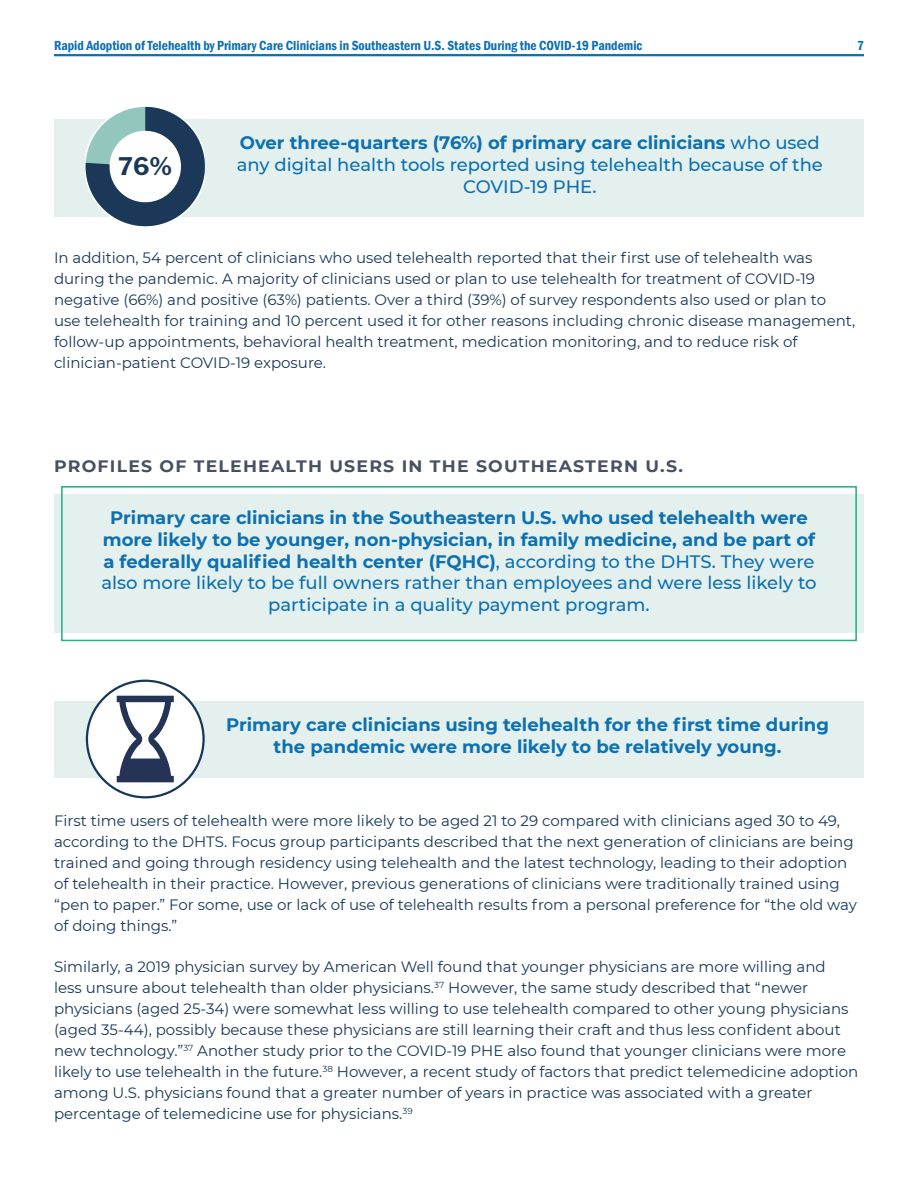
<style>
.page{position:relative;width:918px;height:1188px;background:#fff}
.page>*{position:absolute;margin:0;border:0;box-sizing:border-box;transform-origin:0 0}
.t1{font:700 24.15px "Libre Franklin";color:#1c3859}
.Key_Fact{font:700 18px/21.6px "Montserrat";color:#0d70b0;text-align:center}
.Key_Fact-2{font:500 18px/21.6px "Montserrat";color:#0d70b0;text-align:center}
.Subtitle_4{font:700 16.5px "Montserrat";letter-spacing:.07em;color:#485063;scale:1.05 1}
.Body{font:15px/21px "Montserrat";color:#173758}
.t2{font:600 condensed 13.5px "Franklin Gothic";color:#0d70b0}
.s1{font-weight:700}
.s2{font-weight:500}
</style>
<div class="page">
<hr style="left:54px;top:54px;width:810px;height:2px;background:#0d70b0">
<div style="left:54px;top:119px;width:810px;height:98px;background:#e3f0ed"></div>
<svg style="left:86px;top:107px;width:119px;height:119px"></svg>
<div style="left:54px;top:494px;width:810px;height:139px;background:#e3f0ed"></div>
<div style="left:61px;top:486px;width:796px;height:155px;border:2px solid #1faf83"></div>
<div style="left:54px;top:701px;width:810px;height:76px;background:#e3f0ed"></div>
<div style="left:87px;top:681px;width:117px;height:116px;background:#fff;border-radius:50%"></div>
<svg style="left:117px;top:696px;width:57px;height:86px"></svg>
<div style="left:86px;top:680px;width:119px;height:118px;border:2px solid #173758;border-radius:50%"></div>
<p class="t2" style="left:54px;top:37px;width:590px">Rapid Adoption of Telehealth by Primary Care Clinicians in Southeastern U.S. States During the COVID-19 Pandemic</p>
<p class="t2" style="left:857px;top:37px;width:8px">7</p>
<p class="t1" style="left:118px;top:152px;width:56px">76%</p>
<p class="Key_Fact-2" style="left:237px;top:131px;width:588px"><span class="s1">Over three-quarters (76%) of primary care clinicians</span> who used any digital health tools reported using telehealth because of the<br>COVID-19 PHE.</p>
<p class="Body" style="left:54px;top:246px;width:803px">In addition, 54 percent of clinicians who used telehealth reported that their first use of telehealth was during the pandemic. A majority of clinicians used or plan to use telehealth for treatment of COVID-19 negative (66%) and positive (63%) patients. Over a third (39%) of survey respondents also used or plan to use telehealth for training and 10 percent used it for other reasons including chronic disease management, follow-up appointments, behavioral health treatment, medication monitoring, and to reduce risk of clinician-patient COVID-19 exposure.</p>
<p class="Subtitle_4" style="left:54px;top:454px;width:601px">PROFILES OF TELEHEALTH USERS IN THE SOUTHEASTERN U.S.</p>
<p class="Key_Fact" style="left:101px;top:506px;width:717px">Primary care clinicians in the Southeastern U.S. who used telehealth were more likely to be younger, non-physician, in family medicine, and be part of a federally qualified health center (FQHC)<span class="s2">, according to the DHTS. They were also more likely to be full owners rather than employees and were less likely to participate in a quality payment program.</span></p>
<p class="Key_Fact" style="left:226px;top:713px;width:604px">Primary care clinicians using telehealth for the first time during the pandemic were more likely to be relatively young.</p>
<p class="Body" style="left:54px;top:810px;width:805px">First time users of telehealth were more likely to be aged 21 to 29 compared with clinicians aged 30 to 49, according to the DHTS. Focus group participants described that the next generation of clinicians are being trained and going through residency using telehealth and the latest technology, leading to their adoption of telehealth in their practice. However, previous generations of clinicians were traditionally trained using “pen to paper.” For some, use or lack of use of telehealth results from a personal preference for “the old way of doing things.”</p>
<p class="Body" style="left:54px;top:956px;width:806px">Similarly, a 2019 physician survey by American Well found that younger physicians are more willing and<br>less unsure about telehealth than older physicians.<sup>37</sup> However, the same study described that “newer physicians (aged 25-34) were somewhat less willing to use telehealth compared to other young physicians (aged 35-44), possibly because these physicians are still learning their craft and thus less confident about new technology.”<sup>37</sup> Another study prior to the COVID-19 PHE also found that younger clinicians were more likely to use telehealth in the future.<sup>38</sup> However, a recent study of factors that predict telemedicine adoption among U.S. physicians found that a greater number of years in practice was associated with a greater percentage of telemedicine use for physicians.<sup>39</sup></p>
</div>
